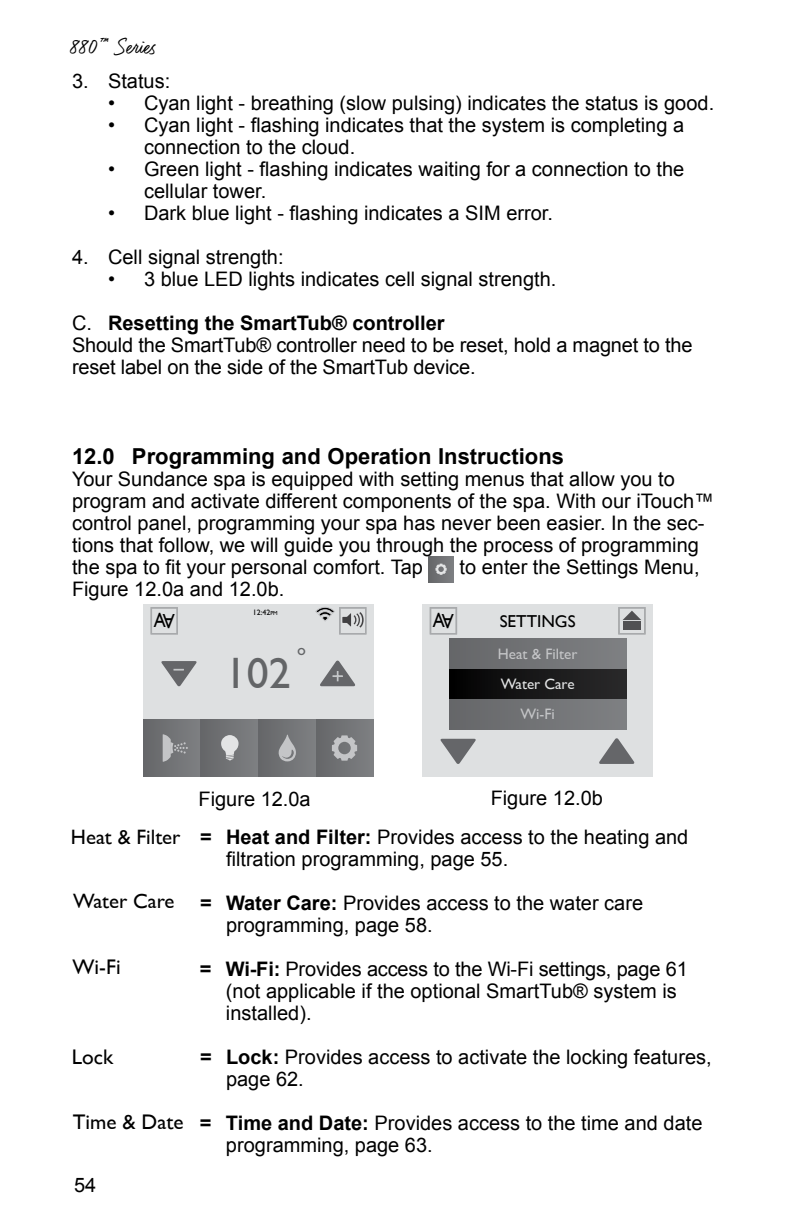
<style>
.page{position:relative;width:792px;height:1224px;background:#fff}
.page>*{position:absolute;margin:0;border:0;box-sizing:border-box;transform-origin:0 0}
.t1{font:43.8px "Gill Sans";color:#636567}
.t2{font:27.4px "Gill Sans";color:#636567}
.t3{font:24px "Felt That";color:#000}
.t4{font:700 22px "Arial";color:#000}
.t5{font:21.2px "Gill Sans";color:#000}
.t6{font:20.6px "Gill Sans";color:#000;scale:.87 1}
.t7{font:20px/22px "Arial";color:#000}
.t8{font:17.2px "Gill Sans";color:#000}
.t9{font:15.2px "Gill Sans";color:#c4c5c7}
.t10{font:15.2px "Gill Sans";color:#e3e4e5}
.t11{font:8px "Gill Sans";color:#000}
.s1{font-weight:700}
.s2{font-size:5.8px}
.s3{font-family:"Gill Sans";font-size:20.8px}
.s4{font-family:"Gill Sans";font-size:21.2px}
</style>
<div class="page">
<div style="left:428px;top:557px;width:26px;height:25px;background:linear-gradient(to right,#666769,#7d7f82)"></div>
<svg style="left:435px;top:564px;width:12px;height:11px"></svg>
<div style="left:143px;top:604px;width:231px;height:173px;background:#dee0e1"></div>
<div style="left:143px;top:719px;width:58px;height:58px;background:#717275"></div>
<div style="left:201px;top:719px;width:58px;height:58px;background:linear-gradient(to right,#656669,#7e8082)"></div>
<div style="left:259px;top:719px;width:57px;height:58px;background:#727376"></div>
<div style="left:316px;top:719px;width:58px;height:58px;background:linear-gradient(to right,#656669,#7e8082)"></div>
<svg style="left:320px;top:660px;width:35px;height:26px"></svg>
<svg style="left:161px;top:661px;width:36px;height:26px"></svg>
<svg style="left:221px;top:735px;width:18px;height:25px"></svg>
<svg style="left:279px;top:735px;width:17px;height:26px"></svg>
<svg style="left:163px;top:734px;width:25px;height:28px"></svg>
<svg style="left:332px;top:735px;width:25px;height:26px"></svg>
<div style="left:423px;top:604px;width:230px;height:173px;background:#dee0e1"></div>
<svg style="left:618px;top:607px;width:28px;height:27px"></svg>
<svg style="left:599px;top:738px;width:36px;height:26px"></svg>
<svg style="left:440px;top:739px;width:36px;height:25px"></svg>
<div style="left:449px;top:669px;width:177px;height:30px;background:linear-gradient(to right,#020203,#2c2b2c)"></div>
<div style="left:449px;top:699px;width:177px;height:30px;background:#727376"></div>
<div style="left:449px;top:639px;width:177px;height:30px;background:#727376"></div>
<svg style="left:316px;top:607px;width:50px;height:27px"></svg>
<svg style="left:151px;top:607px;width:27px;height:27px"></svg>
<svg style="left:430px;top:607px;width:27px;height:27px"></svg>
<p class="t3" style="left:68px;top:32px;width:86px">880™ Series</p>
<p class="t7" style="left:72px;top:70px;width:100px">3. Status:</p>
<p class="t7" style="left:108px;top:92px;width:608px">• Cyan light - breathing (slow pulsing) indicates the status is good.</p>
<p class="t7" style="left:144px;top:114px;width:542px;text-indent:-36px">• Cyan light - flashing indicates that the system is completing a connection to the cloud.</p>
<p class="t7" style="left:144px;top:158px;width:542px;text-indent:-36px">• Green light - flashing indicates waiting for a connection to the cellular tower.</p>
<p class="t7" style="left:108px;top:202px;width:447px">• Dark blue light - flashing indicates a SIM error.</p>
<p class="t7" style="left:72px;top:246px;width:213px">4. Cell signal strength:</p>
<p class="t7" style="left:108px;top:268px;width:450px">• 3 blue LED lights indicates cell signal strength.</p>
<p class="t7" style="left:72px;top:312px;width:622px">C. <span class="s1">Resetting the SmartTub® controller<br></span>Should the SmartTub® controller need to be reset, hold a magnet to the reset label on the side of the SmartTub device.</p>
<p class="t4" style="left:72px;top:442px;width:494px">12.0 Programming and Operation Instructions</p>
<p class="t7" style="left:72px;top:468px;width:644px">Your Sundance spa is equipped with setting menus that allow you to program and activate different components of the spa. With our iTouch™ control panel, programming your spa has never been easier. In the sec&shy;tions that follow, we will guide you through the process of programming the spa to fit your personal comfort. Tap</p>
<p class="t7" style="left:460px;top:556px;width:242px">to enter the Settings Menu,</p>
<p class="t7" style="left:72px;top:578px;width:214px">Figure 12.0a and 12.0b.</p>
<p class="t11" style="left:253px;top:608px;width:26px">12:42<span class="s2">PM</span></p>
<p class="t6" style="left:154px;top:608px;width:15px">A</p>
<p class="t6" style="left:433px;top:608px;width:15px">A</p>
<h1 class="t1" style="left:225px;top:647px;width:67px">102</h1>
<h2 class="t2" style="left:296px;top:642px;width:12px">°</h2>
<p class="t8" style="left:500px;top:611px;width:77px">SETTINGS</p>
<p class="t9" style="left:498px;top:645px;width:81px">Heat &amp; Filter</p>
<p class="t10" style="left:501px;top:675px;width:75px">Water Care</p>
<p class="t9" style="left:521px;top:705px;width:36px">Wi-Fi</p>
<p class="t7" style="left:198px;top:789px;width:114px">Figure 12.0a</p>
<p class="t7" style="left:491px;top:787px;width:114px">Figure 12.0b</p>
<p class="t7" style="left:226px;top:827px;width:464px;text-indent:-155px"><span class="s3">Heat &amp; Filter</span> <span class="s1">= Heat and Filter:</span> Provides access to the heating and filtration programming, page 55.</p>
<p class="t7" style="left:226px;top:893px;width:419px;text-indent:-153px"><span class="s3">Water Care</span> <span class="s1">= Water Care:</span> Provides access to the water care programming, page 58.</p>
<p class="t5" style="left:73px;top:955px;width:50px">Wi-Fi</p>
<p class="t7" style="left:226px;top:959px;width:463px;text-indent:-26px"><span class="s1">= Wi-Fi:</span> Provides access to the Wi-Fi settings, page 61 (not applicable if the optional SmartTub® system is installed).</p>
<p class="t5" style="left:72px;top:1045px;width:43px">Lock</p>
<p class="t7" style="left:226px;top:1047px;width:487px;text-indent:-26px"><span class="s1">= Lock:</span> Provides access to activate the locking features, page 62.</p>
<p class="t7" style="left:226px;top:1113px;width:478px;text-indent:-153px"><span class="s4">Time &amp; Date</span> <span class="s1">= Time and Date:</span> Provides access to the time and date programming, page 63.</p>
<p class="t7" style="left:74px;top:1174px;width:24px">54</p>
</div>
